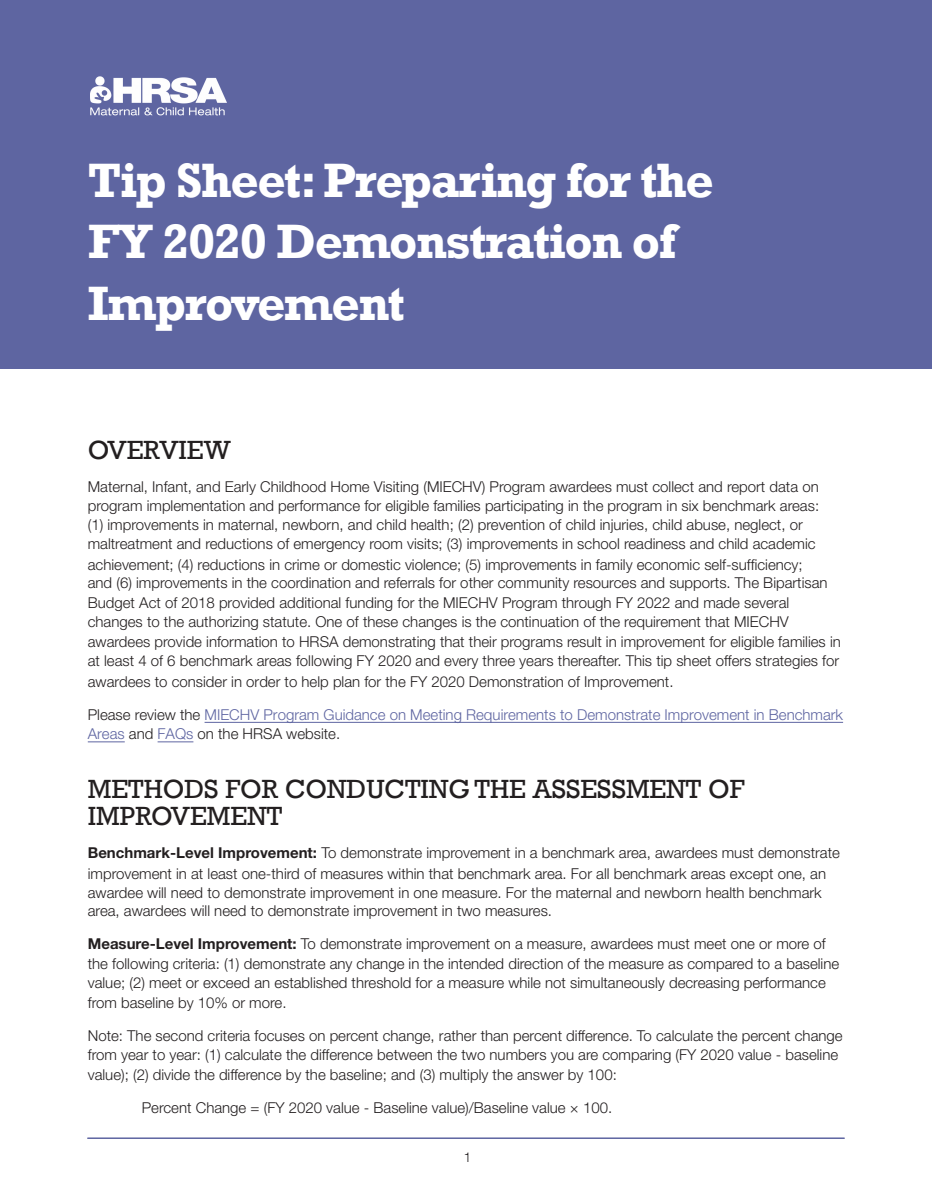
<style>
.page{position:relative;width:932px;height:1202px;background:#fff}
.page>*{position:absolute;margin:0;border:0;box-sizing:border-box;transform-origin:0 0}
.t1{font:700 49.5px/61.5px "Rockwell";letter-spacing:-.03em;color:#fff}
.t2{font:27px/27px "Rockwell";color:#231f20}
.t3{font:300 15px/19.5px "Helvetica Neue";color:#231f20}
.t4{font:300 15px/19.5px "Helvetica Neue";color:#5e65a1}
.t5{font:300 13.5px "Helvetica Neue";color:#231f20}
.s1{color:#231f20}
.s2{font-weight:700}
</style>
<div class="page">
<hr style="left:88px;top:1137px;width:756px;height:1px;background:#5e65a1">
<div style="left:0;top:0;width:932px;height:369px;background:#5e65a1"></div>
<img style="left:90px;top:76px;width:137px;height:40px">
<hr style="left:204px;top:722px;width:639px;height:1px;background:#5e65a1">
<hr style="left:88px;top:741px;width:37px;height:1px;background:#5e65a1">
<hr style="left:158px;top:741px;width:35px;height:1px;background:#5e65a1">
<h1 class="t1" style="left:88px;top:149px;width:627px">Tip Sheet: Preparing for the<br>FY 2020 Demonstration of<br>Improvement</h1>
<h2 class="t2" style="left:88px;top:436px;width:144px">OVERVIEW</h2>
<p class="t3" style="left:88px;top:476px;width:732px">Maternal, Infant, and Early Childhood Home Visiting (MIECHV) Program awardees must collect and report data on program implementation and performance for eligible families participating in the program in six benchmark areas: (1) improvements in maternal, newborn, and child health; (2) prevention of child injuries, child abuse, neglect, or maltreatment and reductions of emergency room visits; (3) improvements in school readiness and child academic achievement; (4) reductions in crime or domestic violence; (5) improvements in family economic self-sufficiency;</p>
<p class="t3" style="left:88px;top:573px;width:754px">and (6) improvements in the coordination and referrals for other community resources and supports. The Bipartisan Budget Act of 2018 provided additional funding for the MIECHV Program through FY 2022 and made several changes to the authorizing statute. One of these changes is the continuation of the requirement that MIECHV awardees provide information to HRSA demonstrating that their programs result in improvement for eligible families in at least 4 of 6 benchmark areas following FY 2020 and every three years thereafter. This tip sheet offers strategies for awardees to consider in order to help plan for the FY 2020 Demonstration of Improvement.</p>
<p class="t4" style="left:88px;top:704px;width:756px"><span class="s1">Please review the</span> MIECHV Program Guidance on Meeting Requirements to Demonstrate Improvement in Benchmark<br>Areas <span class="s1">and</span> FAQs <span class="s1">on the HRSA website.</span></p>
<h2 class="t2" style="left:88px;top:775px;width:658px">METHODS FOR CONDUCTING THE ASSESSMENT OF<br>IMPROVEMENT</h2>
<p class="t3" style="left:88px;top:841px;width:753px;line-height:21.1px"><span class="s2">Benchmark-Level Improvement:</span> To demonstrate improvement in a benchmark area, awardees must demonstrate improvement in at least one-third of measures within that benchmark area. For all benchmark areas except one, an</p>
<p class="t3" style="left:88px;top:882px;width:735px;line-height:18.6px">awardee will need to demonstrate improvement in one measure. For the maternal and newborn health benchmark area, awardees will need to demonstrate improvement in two measures.</p>
<p class="t3" style="left:88px;top:934px;width:753px"><span class="s2">Measure-Level Improvement:</span> To demonstrate improvement on a measure, awardees must meet one or more of the following criteria: (1) demonstrate any change in the intended direction of the measure as compared to a baseline value; (2) meet or exceed an established threshold for a measure while not simultaneously decreasing performance from baseline by 10% or more.</p>
<p class="t3" style="left:88px;top:1025px;width:756px">Note: The second criteria focuses on percent change, rather than percent difference. To calculate the percent change from year to year: (1) calculate the difference between the two numbers you are comparing (FY 2020 value - baseline value); (2) divide the difference by the baseline; and (3) multiply the answer by 100:</p>
<p class="t3" style="left:142px;top:1097px;width:472px">Percent Change = (FY 2020 value - Baseline value)/Baseline value × 100.</p>
<p class="t5" style="left:464px;top:1149px;width:9px">1</p>
</div>
